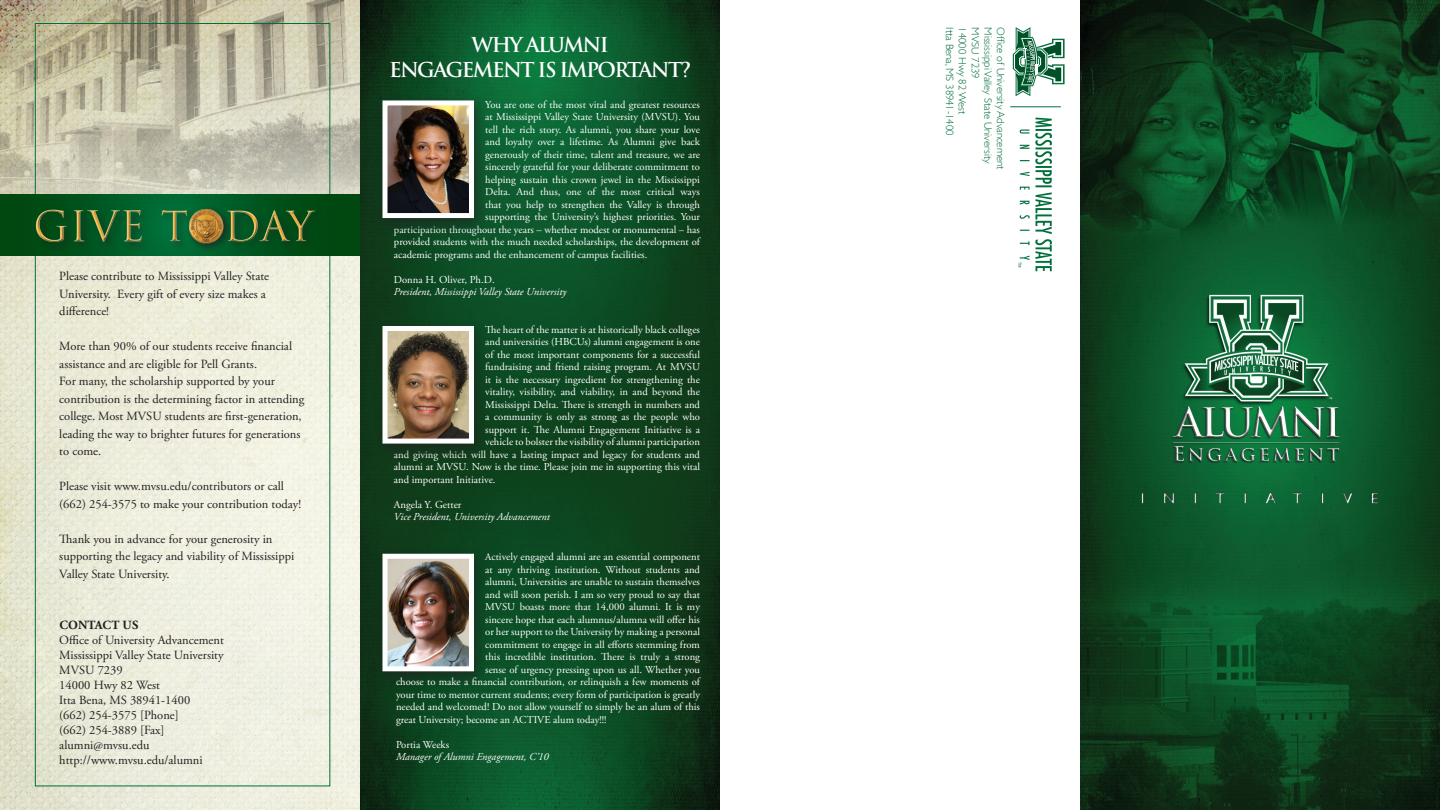
<style>
.page{position:relative;width:1440px;height:810px;background:#fff}
.page>*{position:absolute;margin:0;border:0;box-sizing:border-box;transform-origin:0 0}
.t1{font:700 20px/25.2px "Trajan Pro";letter-spacing:-.08em;color:#fff;text-align:center}
.t2{font:12.5px/17.5px "Adobe Garamond Pro";color:#231f20}
.t3{font:700 12.5px "Adobe Garamond Pro";letter-spacing:.01em;color:#231f20}
.t4{font:10.62px "Adobe Garamond Pro";color:#fff}
.t5{font:italic 10.62px "Adobe Garamond Pro";color:#fff}
.t6{font:300 10.62px "Gill Sans";color:#006f3c}
.s1{font-size:10px}
</style>
<div class="page">
<img style="left:0;top:256px;width:360px;height:554px">
<img style="left:0;top:0;width:360px;height:195px">
<svg style="left:0;top:195px;width:360px;height:61px;background:#00511a"></svg>
<svg style="left:360px;top:0;width:360px;height:810px;background:#0c4822"></svg>
<img style="left:1080px;top:0;width:360px;height:810px">
<svg style="left:1013px;top:27px;width:52px;height:70px"></svg>
<hr style="left:1010px;top:107px;width:51px;height:1px;background:#006f3c">
<svg style="left:1018px;top:118px;width:34px;height:153px"></svg>
<div style="left:372px;top:93px;width:117px;height:143px;background:#231f20;opacity:.63"></div>
<img style="left:388px;top:106px;width:80px;height:106px">
<div style="left:382px;top:100px;width:92px;height:118px;border:5px solid #fff"></div>
<div style="left:372px;top:318px;width:117px;height:144px;background:#231f20;opacity:.63"></div>
<img style="left:388px;top:332px;width:80px;height:106px">
<div style="left:382px;top:326px;width:92px;height:118px;border:5px solid #fff"></div>
<div style="left:372px;top:546px;width:117px;height:143px;background:#231f20;opacity:.63"></div>
<img style="left:388px;top:560px;width:80px;height:105px">
<div style="left:382px;top:554px;width:92px;height:117px;border:5px solid #fff"></div>
<div style="left:34px;top:207px;width:117px;height:45px;background:#231f20;opacity:.61"></div>
<img style="left:27px;top:207px;width:131px;height:36px">
<div style="left:159px;top:207px;width:164px;height:44px;background:#231f20;opacity:.61"></div>
<img style="left:153px;top:205px;width:185px;height:37px">
<div style="left:184px;top:205px;width:48px;height:47px;background:#231f20;opacity:.75"></div>
<img style="left:188px;top:207px;width:36px;height:38px">
<p class="t2" style="left:59px;top:268px;width:211px">Please contribute to Mississippi Valley State<br>University. Every gift of every size makes a difference!</p>
<p class="t2" style="left:59px;top:338px;width:247px">More than 90% of our students receive financial assistance and are eligible for Pell Grants.<br>For many, the scholarship supported by your contribution is the determining factor in attending college. Most MVSU students are first-generation, leading the way to brighter futures for generations to come.</p>
<p class="t2" style="left:59px;top:478px;width:243px">Please visit www.mvsu.edu/contributors or call (662) 254-3575 to make your contribution today!</p>
<p class="t2" style="left:59px;top:531px;width:237px">Thank you in advance for your generosity in supporting the legacy and viability of Mississippi<br>Valley State University.</p>
<p class="t3" style="left:59px;top:618px;width:80px">CONTACT US</p>
<p class="t2" style="left:59px;top:633px;width:166px;line-height:15px">Office of University Advancement<br>Mississippi Valley State University<br>MVSU 7239<br>14000 Hwy 82 West<br>Itta Bena, MS 38941-1400<br>(662) 254-3575 [Phone]<br>(662) 254-3889 [Fax] alumni@mvsu.edu http://www.mvsu.edu/alumni</p>
<h1 class="t1" style="left:389px;top:32px;width:304px">WHY ALUMNI<br>ENGAGEMENT IS IMPORTANT?</h1>
<p class="t4" style="left:485px;top:98px;width:216px">You are one of the most vital and greatest resources</p>
<p class="t4" style="left:485px;top:110px;width:216px">at Mississippi Valley State University (MVSU). You</p>
<p class="t4" style="left:485px;top:123px;width:216px">tell the rich story. As alumni, you share your love</p>
<p class="t4" style="left:485px;top:135px;width:216px">and loyalty over a lifetime. As Alumni give back</p>
<p class="t4" style="left:485px;top:148px;width:216px">generously of their time, talent and treasure, we are</p>
<p class="t4" style="left:485px;top:160px;width:216px">sincerely grateful for your deliberate commitment to</p>
<p class="t4" style="left:485px;top:173px;width:216px">helping sustain this crown jewel in the Mississippi</p>
<p class="t4" style="left:485px;top:185px;width:216px">Delta. And thus, one of the most critical ways</p>
<p class="t4" style="left:485px;top:198px;width:216px">that you help to strengthen the Valley is through</p>
<p class="t4" style="left:485px;top:210px;width:216px">supporting the University’s highest priorities. Your</p>
<p class="t4" style="left:394px;top:223px;width:307px">participation throughout the years – whether modest or monumental – has</p>
<p class="t4" style="left:394px;top:235px;width:308px">provided students with the much needed scholarships, the development of</p>
<p class="t4" style="left:394px;top:248px;width:255px">academic programs and the enhancement of campus facilities.</p>
<p class="t4" style="left:394px;top:273px;width:102px">Donna H. Oliver, Ph.D.</p>
<p class="t5" style="left:394px;top:285px;width:174px">President, Mississippi Valley State University</p>
<p class="t4" style="left:485px;top:323px;width:216px">The heart of the matter is at historically black colleges</p>
<p class="t4" style="left:485px;top:335px;width:216px">and universities (HBCUs) alumni engagement is one</p>
<p class="t4" style="left:485px;top:348px;width:216px">of the most important components for a successful</p>
<p class="t4" style="left:485px;top:360px;width:216px">fundraising and friend raising program. At MVSU</p>
<p class="t4" style="left:485px;top:373px;width:216px">it is the necessary ingredient for strengthening the</p>
<p class="t4" style="left:485px;top:385px;width:216px">vitality, visibility, and viability, in and beyond the</p>
<p class="t4" style="left:485px;top:398px;width:216px">Mississippi Delta. There is strength in numbers and</p>
<p class="t4" style="left:485px;top:410px;width:216px">a community is only as strong as the people who</p>
<p class="t4" style="left:485px;top:423px;width:216px">support it. The Alumni Engagement Initiative is a</p>
<p class="t4" style="left:485px;top:435px;width:216px">vehicle to bolster the visibility of alumni participation</p>
<p class="t4" style="left:394px;top:448px;width:308px">and giving which will have a lasting impact and legacy for students and</p>
<p class="t4" style="left:394px;top:460px;width:308px">alumni at MVSU. Now is the time. Please join me in supporting this vital</p>
<p class="t4" style="left:394px;top:473px;width:103px">and important Initiative.</p>
<p class="t4" style="left:394px;top:498px;width:69px">Angela Y. Getter</p>
<p class="t5" style="left:394px;top:510px;width:157px">Vice President, University Advancement</p>
<p class="t4" style="left:485px;top:550px;width:216px"><span class="s1">A</span>ctively engaged alumni are an essential component</p>
<p class="t4" style="left:485px;top:563px;width:216px">at any thriving institution. Without students and</p>
<p class="t4" style="left:485px;top:575px;width:216px">alumni, Universities are unable to sustain themselves</p>
<p class="t4" style="left:485px;top:588px;width:216px">and will soon perish. I am so very proud to say that</p>
<p class="t4" style="left:485px;top:600px;width:216px">MVSU boasts more that 14,000 alumni. It is my</p>
<p class="t4" style="left:485px;top:613px;width:216px">sincere hope that each alumnus/alumna will offer his</p>
<p class="t4" style="left:485px;top:625px;width:216px">or her support to the University by making a personal</p>
<p class="t4" style="left:485px;top:638px;width:216px">commitment to engage in all efforts stemming from</p>
<p class="t4" style="left:485px;top:650px;width:216px">this incredible institution. There is truly a strong</p>
<p class="t4" style="left:485px;top:663px;width:216px">sense of urgency pressing upon us all. Whether you</p>
<p class="t4" style="left:396px;top:675px;width:305px">choose to make a financial contribution, or relinquish a few moments of</p>
<p class="t4" style="left:396px;top:688px;width:305px">your time to mentor current students; every form of participation is greatly</p>
<p class="t4" style="left:396px;top:700px;width:305px">needed and welcomed! Do not allow yourself to simply be an alum of this</p>
<p class="t4" style="left:396px;top:713px;width:212px">great University; become an ACTIVE alum today!!!</p>
<p class="t4" style="left:396px;top:738px;width:55px">Portia Weeks</p>
<p class="t5" style="left:396px;top:750px;width:154px">Manager of Alumni Engagement, C’10</p>
<p class="t6" style="left:956px;top:27px;width:109px;rotate:90deg">Itta Bena, MS 38941-1400</p>
<p class="t6" style="left:969px;top:27px;width:89px;rotate:90deg">14000 Hwy 82 West</p>
<p class="t6" style="left:981px;top:27px;width:53px;rotate:90deg">MVSU 7239</p>
<p class="t6" style="left:994px;top:27px;width:137px;rotate:90deg">Mississippi Valley State University</p>
<p class="t6" style="left:1007px;top:27px;width:144px;rotate:90deg">Office of University Advancement</p>
</div>
